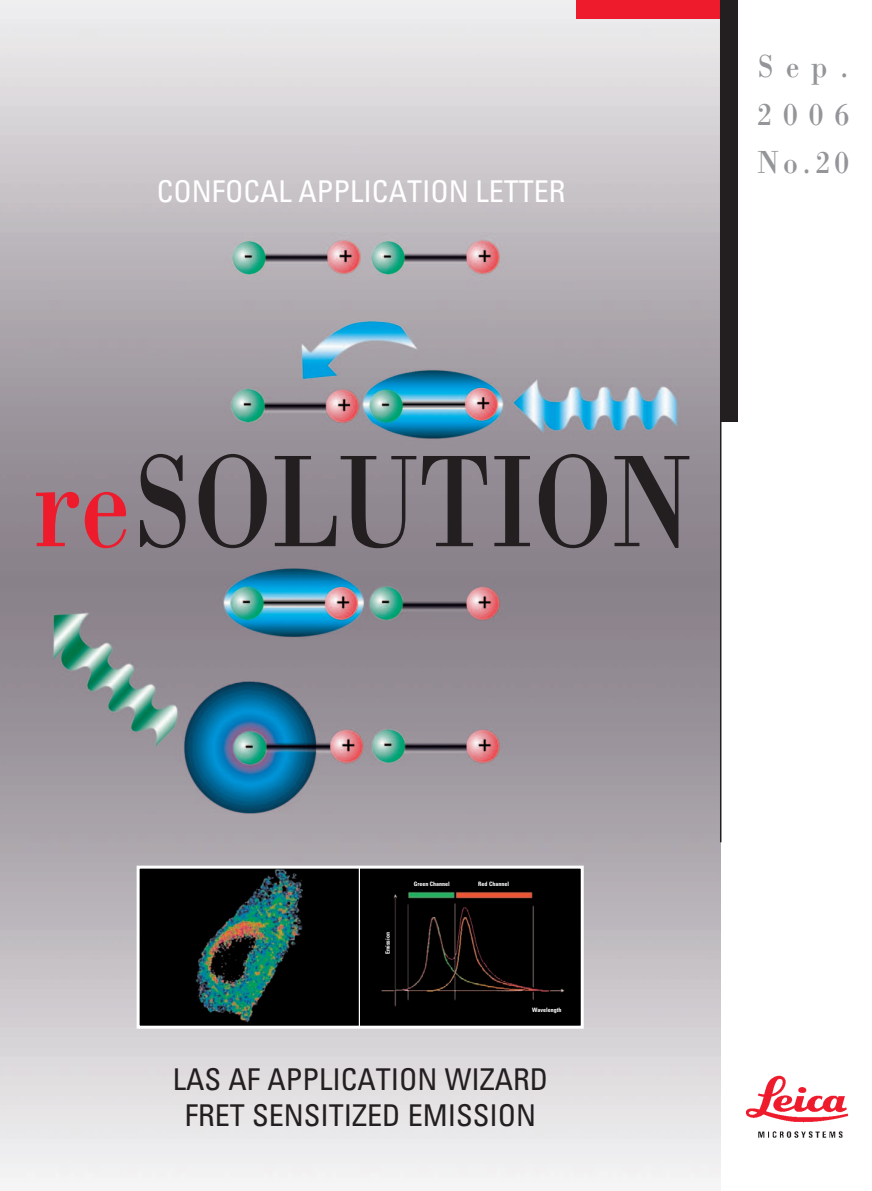
<style>
.page{position:relative;width:872px;height:1191px;background:#fff}
.page>*{position:absolute;margin:0;border:0;box-sizing:border-box;transform-origin:0 0}
.t1{font:135px "Leicana";color:#231f20;scale:.9 1}
.t2{font:33px/48px "Leicana";letter-spacing:.325em;color:#939598;text-align:justify}
.t3{font:condensed 30px/36px "Univers";color:#231f20;text-align:center}
.t4{font:condensed 30px "Univers";color:#fff}
.t5{font:700 condensed 6px "Univers";color:#fff}
.s1{color:#ee1b2d}
</style>
<div class="page">
<img style="left:0;top:1px;width:720px;height:1182px">
<div style="left:576px;top:1px;width:144px;height:17px;background:#ee1b2d"></div>
<div style="left:720px;top:1px;width:17px;height:421px;background:#231f20"></div>
<hr style="left:720px;top:1px;width:1px;height:841px;background:#231f20">
<img style="left:745px;top:1075px;width:104px;height:63px">
<img style="left:141px;top:869px;width:439px;height:155px">
<hr style="left:359px;top:867px;width:3px;height:160px;background:#fff">
<div style="left:137px;top:865px;width:447px;height:163px;border:3px solid #fff"></div>
<p class="t4" style="left:157px;top:179px;width:410px">CONFOCAL APPLICATION LETTER</p>
<p class="t2" style="left:757px;top:44px;width:93px">Sep.<br>2006<br>No.20</p>
<h1 class="t1" style="left:33px;top:445px;width:733px"><span class="s1">re</span>SOLUTION</h1>
<p class="t5" style="left:385px;top:954px;width:23px;rotate:-90deg">Emission</p>
<p class="t5" style="left:414px;top:881px;width:38px">Green Channel</p>
<p class="t5" style="left:478px;top:881px;width:32px">Red Channel</p>
<p class="t5" style="left:532px;top:1007px;width:31px">Wavelength</p>
<p class="t3" style="left:173px;top:1063px;width:377px">LAS AF APPLICATION WIZARD<br>FRET SENSITIZED EMISSION</p>
</div>
